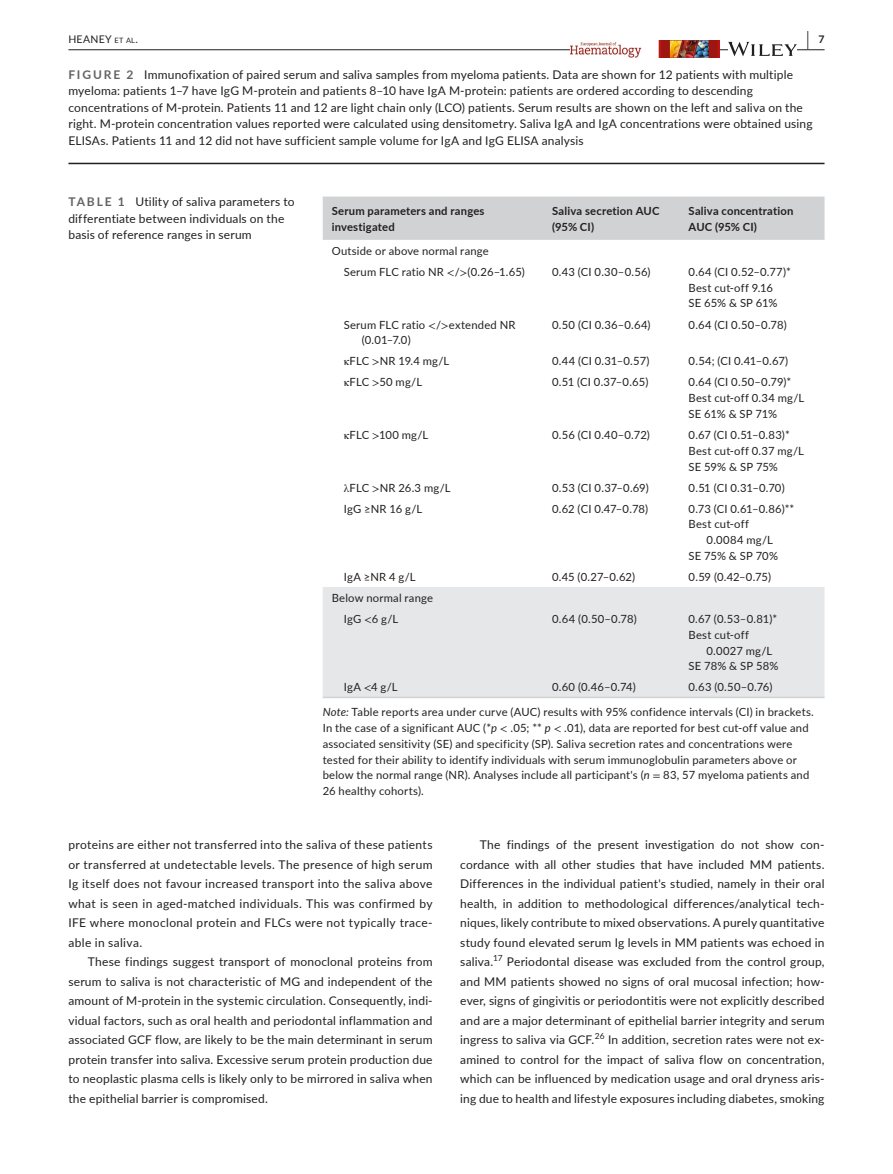
<style>
.page{position:relative;width:893px;height:1174px;background:#fff}
.page>*{position:absolute;margin:0;border:0;box-sizing:border-box;transform-origin:0 0}
.t1{font:700 19.5px "Lato";color:#231f20;scale:.43 1}
.t2{font:12px/19.5px "Lato";letter-spacing:.015em;color:#231f20;text-align:justify}
.t3{font:11.25px/15.8px "Lato";letter-spacing:.015em;color:#231f20}
.t4{font:700 11.25px/15.8px "Lato";letter-spacing:.02em;color:#231f20}
.t5{font:10.5px "Lato";letter-spacing:.025em;color:#231f20}
.t6{font:8.4px "Lato";color:#231f20}
.s1{font-size:7.35px}
.s2{font-weight:700;color:#636366}
.s3{font-family:"STIX"}
.s4{font-style:italic}
</style>
<div class="page">
<hr style="left:68px;top:49px;width:756px;height:1px;background:#231f20">
<img style="left:571px;top:41px;width:149px;height:16px">
<svg style="left:728px;top:42px;width:69px;height:14px"></svg>
<hr style="left:68px;top:163px;width:756px;height:1px;background:#231f20">
<div style="left:323px;top:196px;width:501px;height:44px;background:#d1d2d4"></div>
<div style="left:323px;top:587px;width:501px;height:109px;background:#e6e7e9"></div>
<hr style="left:323px;top:696px;width:220px;height:2px;background:#d1d2d4">
<hr style="left:543px;top:696px;width:137px;height:2px;background:#d1d2d4">
<hr style="left:680px;top:696px;width:144px;height:2px;background:#d1d2d4">
<p class="t5" style="left:68px;top:31px;width:71px">HEANEY <span class="s1">et al</span>.</p>
<h1 class="t1" style="left:807px;top:25px;width:43px">| <sup>7</sup></h1>
<p class="t2" style="left:68px;top:66px;width:746px;line-height:16.5px;text-align:left"><span class="s2">FIGURE 2</span> Immunofixation of paired serum and saliva samples from myeloma patients. Data are shown for 12 patients with multiple myeloma: patients 1–7 have IgG M-protein and patients 8–10 have IgA M-protein: patients are ordered according to descending concentrations of M-protein. Patients 11 and 12 are light chain only (LCO) patients. Serum results are shown on the left and saliva on the right. M-protein concentration values reported were calculated using densitometry. Saliva IgA and IgA concentrations were obtained using ELISAs. Patients 11 and 12 did not have sufficient sample volume for IgA and IgG ELISA analysis</p>
<p class="t2" style="left:68px;top:193px;width:228px;line-height:16.5px;text-align:left"><span class="s2">TABLE 1</span> Utility of saliva parameters to differentiate between individuals on the basis of reference ranges in serum</p>
<p class="t4" style="left:332px;top:202px;width:154px">Serum parameters and ranges investigated</p>
<p class="t4" style="left:552px;top:202px;width:109px">Saliva secretion AUC (95% CI)</p>
<p class="t4" style="left:689px;top:202px;width:106px">Saliva concentration<br>AUC (95% CI)</p>
<p class="t3" style="left:344px;top:240px;width:183px;line-height:21px;text-indent:-12px">Outside or above normal range<br>Serum FLC ratio NR <span class="s3">&lt;</span>/<span class="s3">&gt;</span>(0.26–1.65)</p>
<p class="t3" style="left:552px;top:263px;width:100px">0.43 (CI 0.30–0.56)</p>
<p class="t3" style="left:689px;top:263px;width:104px">0.64 (CI 0.52–0.77)*<br>Best cut-off 9.16<br>SE 65% &amp; SP 61%</p>
<p class="t3" style="left:362px;top:316px;width:155px;text-indent:-18px">Serum FLC ratio <span class="s3">&lt;</span>/<span class="s3">&gt;</span>extended NR (0.01–7.0)</p>
<p class="t3" style="left:552px;top:316px;width:100px">0.50 (CI 0.36–0.64)</p>
<p class="t3" style="left:689px;top:316px;width:100px">0.64 (CI 0.50–0.78)</p>
<p class="t3" style="left:344px;top:353px;width:107px"><span class="s3">κ</span>FLC <span class="s3">&gt;</span>NR 19.4 mg/L</p>
<p class="t3" style="left:552px;top:353px;width:99px">0.44 (CI 0.31–0.57)</p>
<p class="t3" style="left:689px;top:353px;width:101px">0.54; (CI 0.41–0.67)</p>
<p class="t3" style="left:344px;top:374px;width:80px"><span class="s3">κ</span>FLC <span class="s3">&gt;</span>50 mg/L</p>
<p class="t3" style="left:552px;top:374px;width:98px">0.51 (CI 0.37–0.65)</p>
<p class="t3" style="left:689px;top:374px;width:117px">0.64 (CI 0.50–0.79)*<br>Best cut-off 0.34 mg/L<br>SE 61% &amp; SP 71%</p>
<p class="t3" style="left:344px;top:426px;width:86px"><span class="s3">κ</span>FLC <span class="s3">&gt;</span>100 mg/L</p>
<p class="t3" style="left:552px;top:426px;width:99px">0.56 (CI 0.40–0.72)</p>
<p class="t3" style="left:689px;top:426px;width:117px">0.67 (CI 0.51–0.83)*<br>Best cut-off 0.37 mg/L<br>SE 59% &amp; SP 75%</p>
<p class="t3" style="left:344px;top:479px;width:108px"><span class="s3">λ</span>FLC <span class="s3">&gt;</span>NR 26.3 mg/L</p>
<p class="t3" style="left:552px;top:479px;width:98px">0.53 (CI 0.37–0.69)</p>
<p class="t3" style="left:689px;top:479px;width:98px">0.51 (CI 0.31–0.70)</p>
<p class="t3" style="left:344px;top:500px;width:80px">IgG ≥NR 16 g/L</p>
<p class="t3" style="left:552px;top:500px;width:97px">0.62 (CI 0.47–0.78)</p>
<p class="t3" style="left:689px;top:500px;width:107px">0.73 (CI 0.61–0.86)**</p>
<p class="t3" style="left:689px;top:516px;width:62px">Best cut-off</p>
<p class="t3" style="left:707px;top:532px;width:68px">0.0084 mg/L</p>
<p class="t3" style="left:689px;top:547px;width:91px">SE 75% &amp; SP 70%</p>
<p class="t3" style="left:344px;top:568px;width:73px">IgA ≥NR 4 g/L</p>
<p class="t3" style="left:552px;top:568px;width:85px">0.45 (0.27–0.62)</p>
<p class="t3" style="left:689px;top:568px;width:84px">0.59 (0.42–0.75)</p>
<p class="t3" style="left:344px;top:587px;width:91px;line-height:21px;text-indent:-12px">Below normal range<br>IgG <span class="s3">&lt;</span>6 g/L</p>
<p class="t3" style="left:552px;top:610px;width:86px">0.64 (0.50–0.78)</p>
<p class="t3" style="left:689px;top:610px;width:90px">0.67 (0.53–0.81)*<br>Best cut-off</p>
<p class="t3" style="left:689px;top:642px;width:91px;text-indent:18px">0.0027 mg/L<br>SE 78% &amp; SP 58%</p>
<p class="t3" style="left:344px;top:679px;width:56px">IgA <span class="s3">&lt;</span>4 g/L</p>
<p class="t3" style="left:552px;top:679px;width:85px">0.60 (0.46–0.74)</p>
<p class="t3" style="left:689px;top:679px;width:85px">0.63 (0.50–0.76)</p>
<p class="t3" style="left:323px;top:704px;width:493px"><span class="s4">Note:</span> Table reports area under curve (AUC) results with 95% confidence intervals (CI) in brackets.<br>In the case of a significant AUC (*<span class="s4">p</span> <span class="s3">&lt;</span> .05; ** <span class="s4">p</span> <span class="s3">&lt;</span> .01), data are reported for best cut-off value and associated sensitivity (SE) and specificity (SP). Saliva secretion rates and concentrations were tested for their ability to identify individuals with serum immunoglobulin parameters above or below the normal range (NR). Analyses include all participant's (<span class="s4">n</span> <span class="s3">=</span> 83, 57 myeloma patients and 26 healthy cohorts).</p>
<p class="t2" style="left:68px;top:834px;width:366px">proteins are either not transferred into the saliva of these patients or transferred at undetectable levels. The presence of high serum Ig itself does not favour increased transport into the saliva above what is seen in aged-matched individuals. This was confirmed by IFE where monoclonal protein and FLCs were not typically trace&shy;able in saliva.</p>
<p class="t2" style="left:68px;top:951px;width:366px;text-indent:20px">These findings suggest transport of monoclonal proteins from serum to saliva is not characteristic of MG and independent of the amount of M-protein in the systemic circulation. Consequently, indi&shy;vidual factors, such as oral health and periodontal inflammation and associated GCF flow, are likely to be the main determinant in serum protein transfer into saliva. Excessive serum protein production due to neoplastic plasma cells is likely only to be mirrored in saliva when the epithelial barrier is compromised.</p>
<p class="t2" style="left:460px;top:834px;width:366px;text-indent:20px">The findings of the present investigation do not show con&shy;cordance with all other studies that have included MM patients.<br>Differences in the individual patient's studied, namely in their oral health, in addition to methodological differences/analytical tech&shy;niques, likely contribute to mixed observations. A purely quantitative study found elevated serum Ig levels in MM patients was echoed in saliva.</p>
<p class="t6" style="left:493px;top:952px;width:11px">17</p>
<p class="t2" style="left:460px;top:951px;width:366px;text-indent:47px">Periodontal disease was excluded from the control group, and MM patients showed no signs of oral mucosal infection; how&shy;ever, signs of gingivitis or periodontitis were not explicitly described and are a major determinant of epithelial barrier integrity and serum ingress to saliva via GCF.<sup>26</sup> In addition, secretion rates were not ex&shy;amined to control for the impact of saliva flow on concentration, which can be influenced by medication usage and oral dryness aris&shy;ing due to health and lifestyle exposures including diabetes, smoking</p>
</div>
